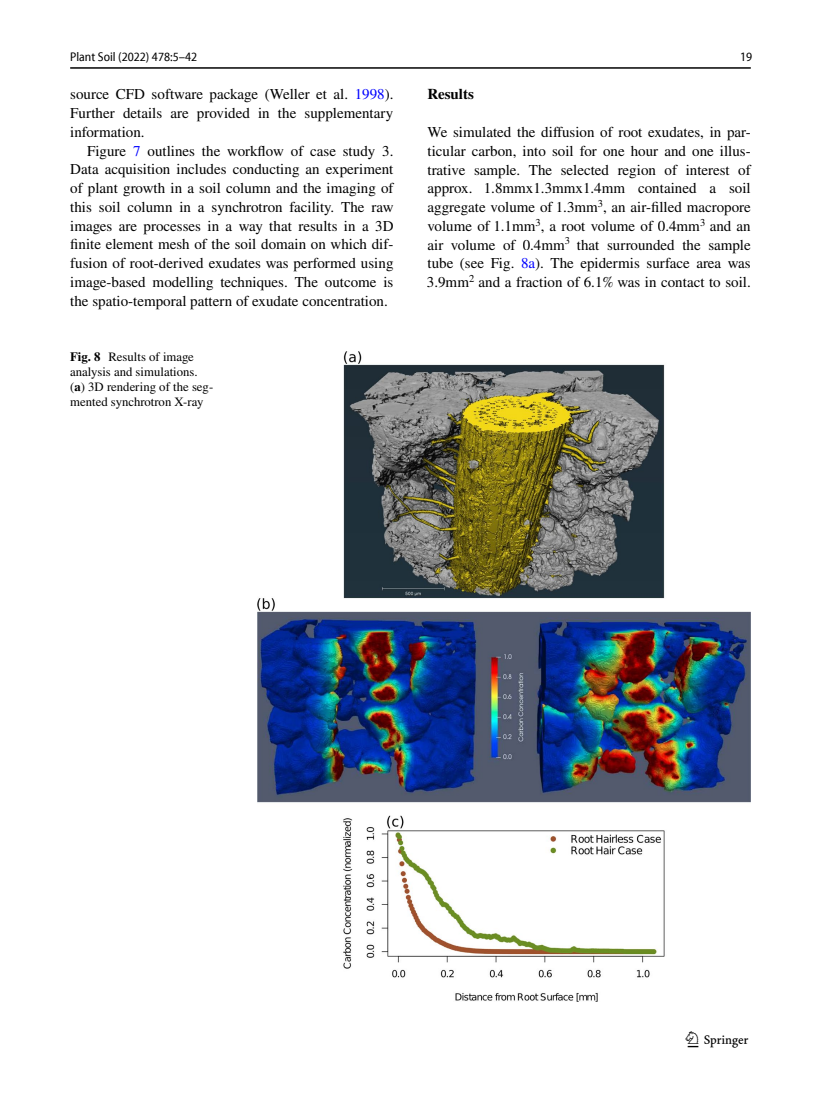
<style>
.page{position:relative;width:821px;height:1106px;background:#fff}
.page>*{position:absolute;margin:0;border:0;box-sizing:border-box;transform-origin:0 0}
.t1{font:22.5px "Springnew Regular 3";color:#000}
.t2{font:15px/18.8px "STIX";color:#000;text-align:justify}
.t3{font:700 15px "STIX";color:#000}
.t4{font:12.75px/15px "STIX";color:#000}
.t5{font:semi-condensed 12.75px "Myriad Pro Unic";color:#000}
.s1{color:#00f}
.s2{font-weight:700}
.s3{font-family:"STIX General Regular 20"}
.s4{font-family:"STIX Math Regular 21"}
.s5{font-family:"STIX General Regular 21"}
.s6{font-family:"STIX Math Regular 22"}
.s7{font-family:"STIX General Regular 22"}
.s8{font-family:"STIX Math Regular 23"}
.s9{font-family:"STIX General Regular 23"}
.s10{font-family:"STIX Math Regular 24"}
.s11{font-family:"STIX General Regular 17"}
.s12{font-family:"STIX Math Regular 18"}
.s13{font-family:"STIX General Regular 18"}
.s14{font-family:"STIX Math Regular 19"}
.s15{font-family:"STIX General Regular 19"}
.s16{font-family:"STIX Math Regular 20"}
</style>
<div class="page">
<hr style="left:70px;top:67px;width:680px;height:2px;background:#000">
<img style="left:257px;top:352px;width:493px;height:649px">
<p class="t5" style="left:70px;top:52px;width:129px">Plant Soil (2022) 478:5–42</p>
<p class="t5" style="left:740px;top:52px;width:14px">19</p>
<p class="t2" style="left:70px;top:86px;width:325px">source CFD software package (Weller et al. <span class="s1">1998</span>).<br>Further details are provided in the supplementary information.</p>
<p class="t2" style="left:70px;top:142px;width:325px;text-indent:17px">Figure <span class="s1">7</span> outlines the workflow of case study 3.<br>Data acquisition includes conducting an experiment of plant growth in a soil column and the imaging of this soil column in a synchrotron facility. The raw images are processes in a way that results in a 3D finite element mesh of the soil domain on which dif&shy;fusion of root-derived exudates was performed using image-based modelling techniques. The outcome is the spatio-temporal pattern of exudate concentration.</p>
<p class="t4" style="left:70px;top:350px;width:145px"><span class="s2">Fig. 8</span> Results of image analysis and simulations. (<span class="s2">a</span>) 3D rendering of the seg&shy;mented synchrotron X-ray</p>
<p class="t3" style="left:427px;top:85px;width:48px">Results</p>
<p class="t2" style="left:427px;top:124px;width:325px">We simulated the diffusion of root exudates, in par&shy;ticular carbon, into soil for one hour and one illus&shy;trative sample. The selected region of interest of approx. <span class="s3">1.8</span><span class="s4">mmx</span><span class="s3">1.3</span><span class="s4">mmx</span><span class="s3">1.4</span><span class="s4">mm</span> contained a soil aggregate volume of <span class="s5">1.3</span><span class="s6">mm</span><sup>3</sup>, an air-filled macropore volume of <span class="s7">1.1</span><span class="s8">mm</span><sup>3</sup>, a root volume of <span class="s9">0.4</span><span class="s10">mm</span><sup>3</sup> and an air volume of <span class="s11">0.4</span><span class="s12">mm</span><sup>3</sup> that surrounded the sample tube (see Fig. <span class="s1">8a</span>). The epidermis surface area was <span class="s13">3.9</span><span class="s14">mm</span><sup>2</sup> and a fraction of <span class="s15">6.1</span><span class="s16">%</span> was in contact to soil.</p>
<h1 class="t1" style="left:687px;top:1031px;width:62px">1 3</h1>
</div>
